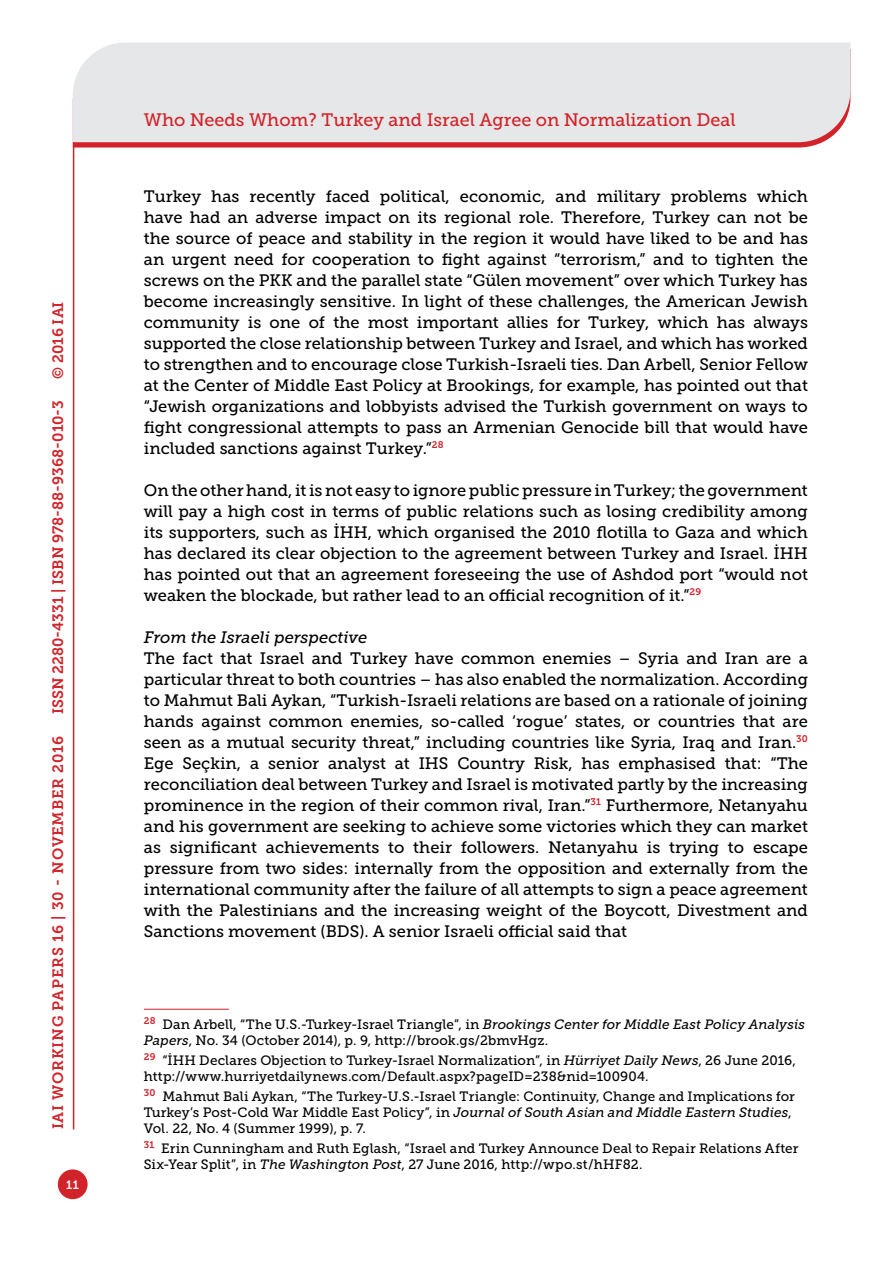
<style>
.page{position:relative;width:893px;height:1263px;background:#fff}
.page>*{position:absolute;margin:0;border:0;box-sizing:border-box;transform-origin:0 0}
.t1{font:18px "Museo Slab 500";color:#d2232a}
.t2{font:16.5px/21px "Museo Slab 500";color:#000;text-align:justify}
.t3{font:italic 16.5px "Museo Slab 500";color:#000}
.t4{font:15px "Museo Slab 700";letter-spacing:.005em;color:#d2232a}
.t5{font:15px "Museo Slab 700";letter-spacing:.05em;color:#d2232a}
.t6{font:13.5px/16.2px "Museo Slab 500";letter-spacing:.005em;color:#000}
.t7{font:12px "Museo Slab 700";color:#fff}
.s1{font-style:italic}
</style>
<div class="page">
<svg style="left:74px;top:142px;width:749px;height:6px;background:#d63d43"></svg>
<div style="left:73px;top:43px;width:777px;height:99px;background:#e6e7e8"></div>
<div style="left:58px;top:1169px;width:30px;height:30px;background:#d2232a;border-radius:50%"></div>
<hr style="left:73px;top:142px;width:1px;height:987px;background:#d2232a">
<hr style="left:144px;top:1009px;width:85px;height:1px;background:#d2232a">
<p class="t4" style="left:50px;top:379px;width:79px;rotate:-90deg">© 2016 IAI</p>
<p class="t4" style="left:49px;top:714px;width:316px;rotate:-90deg">ISSN 2280-4331 | ISBN 978-88-9368-010-3</p>
<p class="t5" style="left:50px;top:1129px;width:395px;rotate:-90deg">IAI WORKING PAPERS 16 | 30 - NOVEMBER 2016</p>
<p class="t7" style="left:66px;top:1178px;width:14px">11</p>
<p class="t1" style="left:144px;top:110px;width:593px">Who Needs Whom? Turkey and Israel Agree on Normalization Deal</p>
<p class="t2" style="left:144px;top:186px;width:666px">Turkey has recently faced political, economic, and military problems which have had an adverse impact on its regional role. Therefore, Turkey can not be the source of peace and stability in the region it would have liked to be and has an urgent need for cooperation to fight against “terrorism,” and to tighten the screws on the PKK and the parallel state “Gülen movement” over which Turkey has become increasingly sensitive. In light of these challenges, the American Jewish community is one of the most important allies for Turkey, which has always supported the close relationship between Turkey and Israel, and which has worked to strengthen and to encourage close Turkish-Israeli ties. Dan Arbell, Senior Fellow at the Center of Middle East Policy at Brookings, for example, has pointed out that “Jewish organizations and lobbyists advised the Turkish government on ways to fight congressional attempts to pass an Armenian Genocide bill that would have included sanctions against Turkey.”<sup>28</sup></p>
<p class="t2" style="left:144px;top:480px;width:666px">On the other hand, it is not easy to ignore public pressure in Turkey; the government will pay a high cost in terms of public relations such as losing credibility among its supporters, such as İHH, which organised the 2010 flotilla to Gaza and which has declared its clear objection to the agreement between Turkey and Israel. İHH has pointed out that an agreement foreseeing the use of Ashdod port “would not weaken the blockade, but rather lead to an official recognition of it.”<sup>29</sup></p>
<p class="t3" style="left:144px;top:628px;width:225px">From the Israeli perspective</p>
<p class="t2" style="left:144px;top:648px;width:666px">The fact that Israel and Turkey have common enemies – Syria and Iran are a particular threat to both countries – has also enabled the normalization. According to Mahmut Bali Aykan, “Turkish-Israeli relations are based on a rationale of joining hands against common enemies, so-called ‘rogue’ states, or countries that are seen as a mutual security threat,” including countries like Syria, Iraq and Iran.<sup>30<br></sup>Ege Seçkin, a senior analyst at IHS Country Risk, has emphasised that: “The reconciliation deal between Turkey and Israel is motivated partly by the increasing prominence in the region of their common rival, Iran.”<sup>31</sup> Furthermore, Netanyahu and his government are seeking to achieve some victories which they can market as significant achievements to their followers. Netanyahu is trying to escape pressure from two sides: internally from the opposition and externally from the international community after the failure of all attempts to sign a peace agreement with the Palestinians and the increasing weight of the Boycott, Divestment and Sanctions movement (BDS). A senior Israeli official said that</p>
<p class="t6" style="left:144px;top:1016px;width:663px"><sup>28</sup> Dan Arbell, “The U.S.-Turkey-Israel Triangle”, in <span class="s1">Brookings Center for Middle East Policy Analysis<br>Papers</span>, No. 34 (October 2014), p. 9, http://brook.gs/2bmvHgz.</p>
<p class="t6" style="left:144px;top:1052px;width:653px"><sup>29</sup> “İHH Declares Objection to Turkey-Israel Normalization”, in <span class="s1">Hürriyet Daily News</span>, 26 June 2016, http://www.hurriyetdailynews.com/Default.aspx?pageID=238&amp;nid=100904.</p>
<p class="t6" style="left:144px;top:1088px;width:653px"><sup>30</sup> Mahmut Bali Aykan, “The Turkey-U.S.-Israel Triangle: Continuity, Change and Implications for<br>Turkey’s Post-Cold War Middle East Policy”, in <span class="s1">Journal of South Asian and Middle Eastern Studies</span>,<br>Vol. 22, No. 4 (Summer 1999), p. 7.</p>
<p class="t6" style="left:144px;top:1140px;width:656px"><sup>31</sup> Erin Cunningham and Ruth Eglash, “Israel and Turkey Announce Deal to Repair Relations After<br>Six-Year Split”, in <span class="s1">The Washington Post</span>, 27 June 2016, http://wpo.st/hHF82.</p>
</div>
